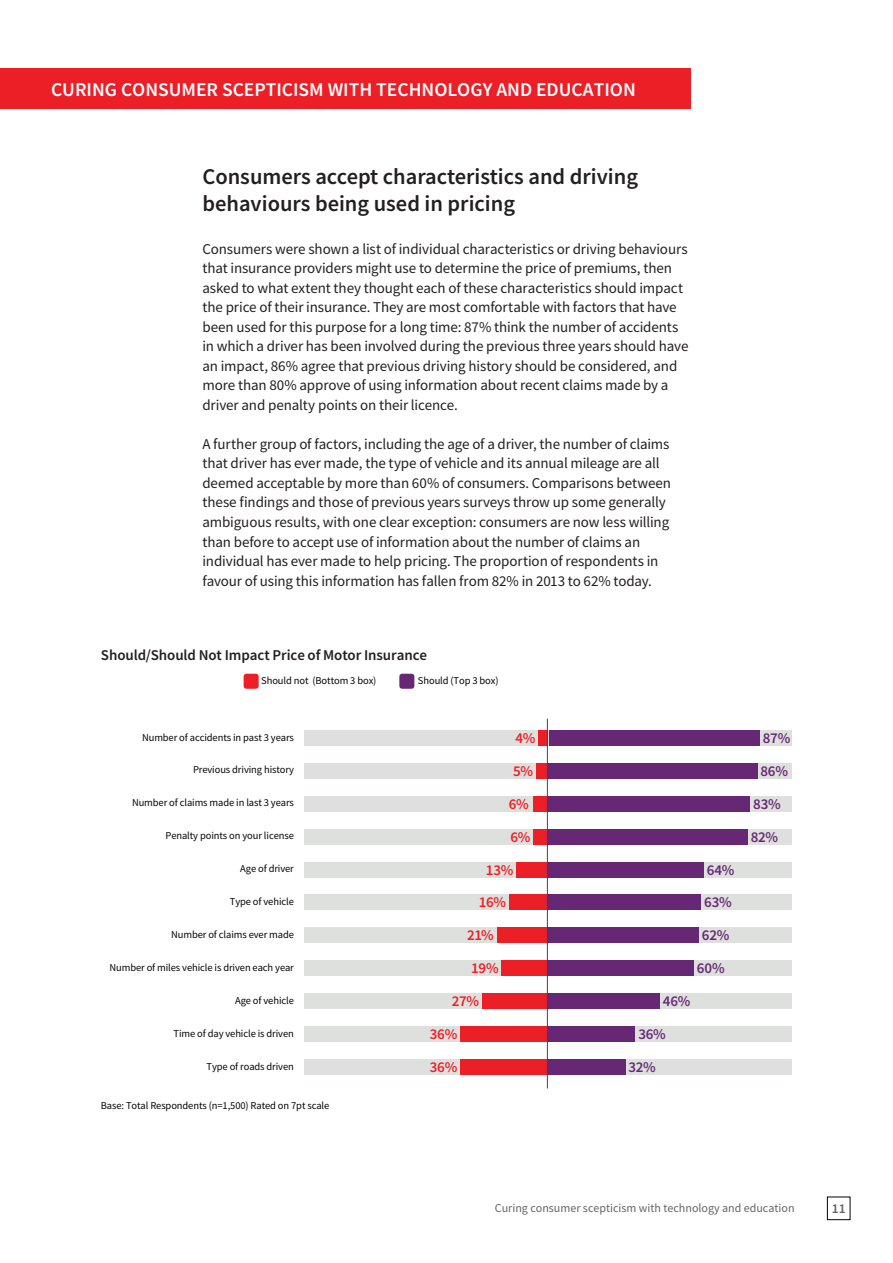
<style>
.page{position:relative;width:893px;height:1263px;background:#fff}
.page>*{position:absolute;margin:0;border:0;box-sizing:border-box;transform-origin:0 0}
.t1{font:600 22.5px/27px "Source Sans Pro";color:#231f20}
.t2{font:600 19.5px "Source Sans Pro";color:#fff}
.t3{font:15px/19.5px "Source Sans Pro";letter-spacing:-.005em;color:#231f20}
.t4{font:600 15px "Source Sans Pro";letter-spacing:-.005em;color:#231f20}
.t5{font:600 15px "Source Sans Pro";letter-spacing:-.01em;color:#662875}
.t6{font:600 15px "Source Sans Pro";letter-spacing:-.02em;color:#ed1f26}
.t7{font:600 13.5px "Source Sans Pro";color:#646566}
.t8{font:12px "Source Sans Pro";color:#636466}
.t9{font:10.5px "Source Sans Pro";letter-spacing:-.01em;color:#050504}
</style>
<div class="page">
<div style="left:0;top:68px;width:690px;height:40px;background:#ed1f26"></div>
<div style="left:547px;top:730px;width:245px;height:15px;background:#dee0dd"></div>
<div style="left:547px;top:730px;width:213px;height:15px;background:#662875"></div>
<div style="left:304px;top:730px;width:244px;height:15px;background:#dee0dd"></div>
<div style="left:538px;top:730px;width:10px;height:15px;background:#ed1f26"></div>
<div style="left:304px;top:763px;width:244px;height:15px;background:#dee0dd"></div>
<div style="left:536px;top:763px;width:12px;height:15px;background:#ed1f26"></div>
<div style="left:547px;top:763px;width:245px;height:15px;background:#dee0dd"></div>
<div style="left:547px;top:763px;width:210px;height:15px;background:#662875"></div>
<div style="left:304px;top:796px;width:244px;height:15px;background:#dee0dd"></div>
<div style="left:533px;top:796px;width:15px;height:15px;background:#ed1f26"></div>
<div style="left:547px;top:796px;width:245px;height:15px;background:#dee0dd"></div>
<div style="left:547px;top:796px;width:203px;height:15px;background:#662875"></div>
<div style="left:304px;top:829px;width:244px;height:15px;background:#dee0dd"></div>
<div style="left:533px;top:829px;width:15px;height:15px;background:#ed1f26"></div>
<div style="left:547px;top:829px;width:245px;height:15px;background:#dee0dd"></div>
<div style="left:547px;top:829px;width:201px;height:15px;background:#662875"></div>
<div style="left:304px;top:862px;width:244px;height:15px;background:#dee0dd"></div>
<div style="left:516px;top:862px;width:32px;height:15px;background:#ed1f26"></div>
<div style="left:547px;top:862px;width:245px;height:15px;background:#dee0dd"></div>
<div style="left:547px;top:862px;width:157px;height:15px;background:#662875"></div>
<div style="left:304px;top:895px;width:244px;height:15px;background:#dee0dd"></div>
<div style="left:509px;top:895px;width:39px;height:15px;background:#ed1f26"></div>
<div style="left:547px;top:895px;width:245px;height:15px;background:#dee0dd"></div>
<div style="left:547px;top:895px;width:154px;height:15px;background:#662875"></div>
<div style="left:304px;top:928px;width:244px;height:15px;background:#dee0dd"></div>
<div style="left:497px;top:928px;width:51px;height:15px;background:#ed1f26"></div>
<div style="left:547px;top:928px;width:245px;height:15px;background:#dee0dd"></div>
<div style="left:547px;top:928px;width:152px;height:15px;background:#662875"></div>
<div style="left:304px;top:960px;width:244px;height:16px;background:#dee0dd"></div>
<div style="left:502px;top:960px;width:46px;height:16px;background:#ed1f26"></div>
<div style="left:547px;top:960px;width:245px;height:16px;background:#dee0dd"></div>
<div style="left:547px;top:960px;width:147px;height:16px;background:#662875"></div>
<div style="left:304px;top:993px;width:244px;height:15px;background:#dee0dd"></div>
<div style="left:482px;top:993px;width:66px;height:15px;background:#ed1f26"></div>
<div style="left:547px;top:993px;width:245px;height:15px;background:#dee0dd"></div>
<div style="left:547px;top:993px;width:113px;height:15px;background:#662875"></div>
<div style="left:304px;top:1026px;width:244px;height:15px;background:#dee0dd"></div>
<div style="left:460px;top:1026px;width:88px;height:15px;background:#ed1f26"></div>
<div style="left:547px;top:1026px;width:245px;height:15px;background:#dee0dd"></div>
<div style="left:547px;top:1026px;width:88px;height:15px;background:#662875"></div>
<div style="left:304px;top:1059px;width:244px;height:15px;background:#dee0dd"></div>
<div style="left:460px;top:1059px;width:88px;height:15px;background:#ed1f26"></div>
<div style="left:547px;top:1059px;width:245px;height:15px;background:#dee0dd"></div>
<div style="left:547px;top:1059px;width:79px;height:15px;background:#662875"></div>
<hr style="left:547px;top:719px;width:1px;height:369px;background:#662875">
<div style="left:244px;top:674px;width:15px;height:15px;background:#ed1f26;border-radius:3px"></div>
<div style="left:399px;top:674px;width:15px;height:15px;background:#662875;border-radius:3px"></div>
<div style="left:827px;top:1196px;width:23px;height:24px;border:1px solid #040503"></div>
<h2 class="t2" style="left:51px;top:76px;width:586px">CURING CONSUMER SCEPTICISM WITH TECHNOLOGY AND EDUCATION</h2>
<h1 class="t1" style="left:202px;top:163px;width:437px">Consumers accept characteristics and driving behaviours being used in pricing</h1>
<p class="t3" style="left:202px;top:239px;width:488px">Consumers were shown a list of individual characteristics or driving behaviours that insurance providers might use to determine the price of premiums, then asked to what extent they thought each of these characteristics should impact the price of their insurance. They are most comfortable with factors that have been used for this purpose for a long time: 87% think the number of accidents in which a driver has been involved during the previous three years should have an impact, 86% agree that previous driving history should be considered, and more than 80% approve of using information about recent claims made by a driver and penalty points on their licence.</p>
<p class="t3" style="left:202px;top:434px;width:470px">A further group of factors, including the age of a driver, the number of claims that driver has ever made, the type of vehicle and its annual mileage are all deemed acceptable by more than 60% of consumers. Comparisons between these findings and those of previous years surveys throw up some generally ambiguous results, with one clear exception: consumers are now less willing than before to accept use of information about the number of claims an individual has ever made to help pricing. The proportion of respondents in favour of using this information has fallen from 82% in 2013 to 62% today.</p>
<p class="t4" style="left:101px;top:645px;width:328px">Should/Should Not Impact Price of Motor Insurance</p>
<p class="t9" style="left:261px;top:674px;width:117px">Should not (Bottom 3 box)</p>
<p class="t9" style="left:418px;top:674px;width:82px">Should (Top 3 box)</p>
<p class="t9" style="left:142px;top:730px;width:153px">Number of accidents in past 3 years</p>
<p class="t9" style="left:193px;top:763px;width:102px">Previous driving history</p>
<p class="t9" style="left:132px;top:796px;width:163px">Number of claims made in last 3 years</p>
<p class="t9" style="left:165px;top:829px;width:130px">Penalty points on your license</p>
<p class="t9" style="left:240px;top:862px;width:55px">Age of driver</p>
<p class="t9" style="left:230px;top:895px;width:66px">Type of vehicle</p>
<p class="t9" style="left:171px;top:928px;width:124px">Number of claims ever made</p>
<p class="t9" style="left:109px;top:961px;width:186px">Number of miles vehicle is driven each year</p>
<p class="t9" style="left:235px;top:994px;width:60px">Age of vehicle</p>
<p class="t9" style="left:174px;top:1026px;width:122px">Time of day vehicle is driven</p>
<p class="t9" style="left:207px;top:1059px;width:89px">Type of roads driven</p>
<p class="t9" style="left:101px;top:1099px;width:230px">Base: Total Respondents (n=1,500) Rated on 7pt scale</p>
<p class="t6" style="left:516px;top:728px;width:21px">4%</p>
<p class="t5" style="left:763px;top:728px;width:29px">87%</p>
<p class="t6" style="left:513px;top:761px;width:21px">5%</p>
<p class="t5" style="left:760px;top:761px;width:29px">86%</p>
<p class="t6" style="left:509px;top:794px;width:22px">6%</p>
<p class="t5" style="left:753px;top:794px;width:29px">83%</p>
<p class="t6" style="left:510px;top:827px;width:22px">6%</p>
<p class="t5" style="left:751px;top:827px;width:29px">82%</p>
<p class="t6" style="left:486px;top:860px;width:29px">13%</p>
<p class="t5" style="left:707px;top:860px;width:29px">64%</p>
<p class="t6" style="left:479px;top:893px;width:29px">16%</p>
<p class="t5" style="left:704px;top:893px;width:29px">63%</p>
<p class="t6" style="left:467px;top:925px;width:28px">21%</p>
<p class="t5" style="left:702px;top:925px;width:29px">62%</p>
<p class="t6" style="left:471px;top:958px;width:29px">19%</p>
<p class="t5" style="left:697px;top:958px;width:29px">60%</p>
<p class="t6" style="left:452px;top:991px;width:29px">27%</p>
<p class="t5" style="left:663px;top:991px;width:29px">46%</p>
<p class="t6" style="left:430px;top:1024px;width:29px">36%</p>
<p class="t5" style="left:638px;top:1024px;width:29px">36%</p>
<p class="t6" style="left:430px;top:1057px;width:29px">36%</p>
<p class="t5" style="left:629px;top:1057px;width:29px">32%</p>
<p class="t8" style="left:495px;top:1200px;width:301px">Curing consumer scepticism with technology and education</p>
<p class="t7" style="left:832px;top:1199px;width:15px">11</p>
</div>
